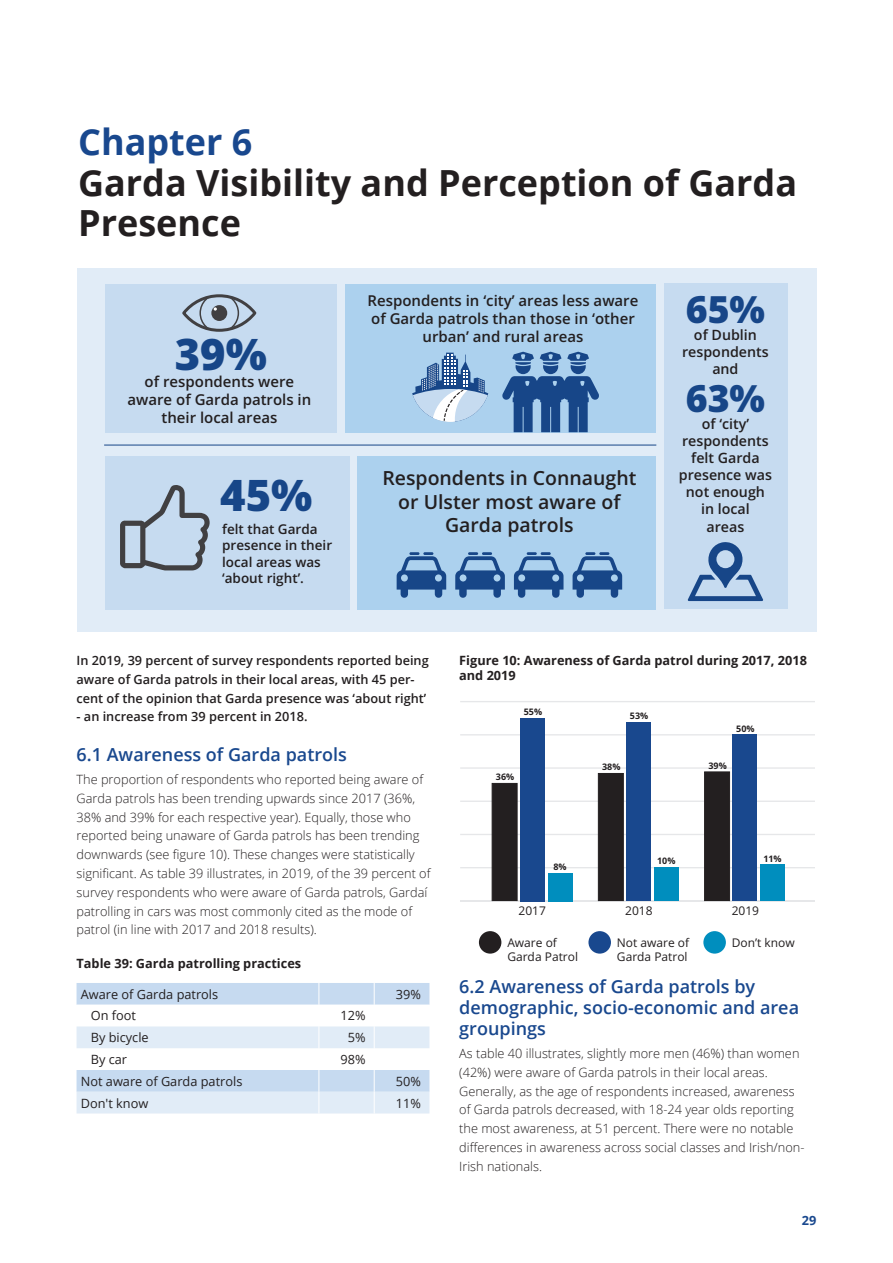
<style>
.page{position:relative;width:893px;height:1263px;background:#fff}
.page>*{position:absolute;margin:0;border:0;box-sizing:border-box;transform-origin:0 0}
.t1{font:800 43.5px "Open Sans";color:#174688}
.t2{font:800 37.5px "Open Sans";color:#174688}
.t3{font:700 36px/40.5px "Open Sans";color:#231f20}
.t4{font:700 36px "Open Sans";color:#19488e}
.t5{font:600 19.5px/23.4px "Open Sans";color:#231f20;text-align:center}
.t6{font:600 18px/21px "Open Sans";color:#19488e}
.t7{font:600 15px/18px "Open Sans";color:#231f20;text-align:center}
.t8{font:600 14.25px/17.1px "Open Sans";color:#231f20;text-align:center}
.t9{font:600 13.5px/16.2px "Open Sans";color:#231f20}
.t10{font:300 12.75px/18.8px "Open Sans";color:#231f20}
.t11{font:600 12.75px/18.8px "Open Sans";color:#231f20}
.t12{font:12.75px "Open Sans";color:#231f20}
.t13{font:700 12.75px/15px "Open Sans";color:#231f20}
.t14{font:700 12.75px "Open Sans";color:#19488e}
.t15{font:12px/14.4px "Open Sans";color:#231f20}
.t16{font:700 9px "Open Sans";color:#231f20}
</style>
<div class="page">
<div style="left:77px;top:268px;width:739px;height:364px;background:#e1ecf7"></div>
<div style="left:358px;top:456px;width:298px;height:153px;background:#acd1ee"></div>
<div style="left:345px;top:284px;width:311px;height:149px;background:#acd1ee"></div>
<div style="left:664px;top:284px;width:124px;height:325px;background:#c6dbf0"></div>
<div style="left:105px;top:456px;width:245px;height:153px;background:#c6dbf0"></div>
<div style="left:105px;top:284px;width:231px;height:149px;background:#c6dbf0"></div>
<hr style="left:104px;top:445px;width:552px;height:1px;background:#174688">
<svg style="left:199px;top:298px;width:40px;height:30px"></svg>
<div style="left:182px;top:294px;width:74px;height:38px;border:3px solid #414042;border-radius:50%"></div>
<svg style="left:502px;top:352px;width:97px;height:80px"></svg>
<svg style="left:120px;top:485px;width:90px;height:85px"></svg>
<svg style="left:412px;top:353px;width:76px;height:69px"></svg>
<svg style="left:687px;top:542px;width:76px;height:59px"></svg>
<svg style="left:397px;top:552px;width:49px;height:46px"></svg>
<svg style="left:455px;top:552px;width:50px;height:46px"></svg>
<svg style="left:514px;top:552px;width:49px;height:46px"></svg>
<svg style="left:573px;top:552px;width:49px;height:46px"></svg>
<svg style="left:77px;top:983px;width:352px;height:130px"></svg>
<hr style="left:460px;top:900px;width:354px;height:1px;background:#e6e7e9">
<hr style="left:460px;top:867px;width:354px;height:1px;background:#e6e7e9">
<hr style="left:460px;top:834px;width:354px;height:1px;background:#e6e7e9">
<hr style="left:460px;top:800px;width:354px;height:2px;background:#e6e7e9">
<hr style="left:460px;top:767px;width:354px;height:2px;background:#e6e7e9">
<hr style="left:460px;top:734px;width:354px;height:1px;background:#e6e7e9">
<hr style="left:460px;top:701px;width:354px;height:1px;background:#e6e7e9">
<div style="left:548px;top:873px;width:25px;height:28px;background:#008ebe"></div>
<div style="left:520px;top:718px;width:25px;height:183px;background:#19488e"></div>
<div style="left:492px;top:783px;width:25px;height:118px;background:#231f20"></div>
<div style="left:654px;top:867px;width:25px;height:34px;background:#008ebe"></div>
<div style="left:626px;top:722px;width:25px;height:179px;background:#19488e"></div>
<div style="left:598px;top:773px;width:26px;height:128px;background:#231f20;border:1px solid #231f20"></div>
<div style="left:760px;top:865px;width:25px;height:36px;background:#008ebe"></div>
<div style="left:732px;top:735px;width:25px;height:166px;background:#19488e"></div>
<div style="left:704px;top:771px;width:26px;height:130px;background:#231f20;border:1px solid #231f20"></div>
<div style="left:479px;top:931px;width:22px;height:22px;background:#231f20;border-radius:50%"></div>
<div style="left:588px;top:931px;width:23px;height:22px;background:#19488e;border-radius:50%"></div>
<div style="left:703px;top:931px;width:23px;height:22px;background:#008ebe;border-radius:50%"></div>
<h3 class="t4" style="left:78px;top:117px;width:176px">Chapter 6</h3>
<h3 class="t3" style="left:78px;top:161px;width:720px">Garda Visibility and Perception of Garda<br>Presence</h3>
<h1 class="t1" style="left:175px;top:321px;width:94px">39%</h1>
<p class="t7" style="left:128px;top:373px;width:185px">of respondents were aware of Garda patrols in their local areas</p>
<h1 class="t1" style="left:220px;top:462px;width:94px">45%</h1>
<p class="t7" style="left:368px;top:291px;width:272px">Respondents in ‘city’ areas less aware of Garda patrols than those in ‘other urban’ and rural areas</p>
<h3 class="t5" style="left:382px;top:466px;width:256px">Respondents in Connaught or Ulster most aware of</h3>
<p class="t9" style="left:222px;top:521px;width:97px">felt that Garda</p>
<h3 class="t5" style="left:445px;top:513px;width:130px">Garda patrols</h3>
<p class="t9" style="left:222px;top:537px;width:111px">presence in their local areas was ‘about right’.</p>
<h2 class="t2" style="left:686px;top:281px;width:81px">65%</h2>
<p class="t8" style="left:682px;top:326px;width:88px">of Dublin respondents and</p>
<h2 class="t2" style="left:686px;top:370px;width:81px">63%</h2>
<p class="t8" style="left:679px;top:415px;width:95px">of ‘city’ respondents felt Garda presence was not enough in local<br>areas</p>
<p class="t11" style="left:77px;top:651px;width:354px">In 2019, 39 percent of survey respondents reported being aware of Garda patrols in their local areas, with 45 per&shy;cent of the opinion that Garda presence was ‘about right’</p>
<p class="t11" style="left:77px;top:707px;width:233px">- an increase from 39 percent in 2018.</p>
<h3 class="t6" style="left:77px;top:744px;width:272px">6.1 Awareness of Garda patrols</h3>
<p class="t10" style="left:77px;top:770px;width:356px">The proportion of respondents who reported being aware of Garda patrols has been trending upwards since 2017 (36%, 38% and 39% for each respective year). Equally, those who reported being unaware of Garda patrols has been trending downwards (see figure 10). These changes were statistically significant. As table 39 illustrates, in 2019, of the 39 percent of survey respondents who were aware of Garda patrols, Gardaí patrolling in cars was most commonly cited as the mode of patrol (in line with 2017 and 2018 results).</p>
<p class="t13" style="left:77px;top:955px;width:226px">Table 39: Garda patrolling practices</p>
<p class="t12" style="left:81px;top:985px;width:139px">Aware of Garda patrols</p>
<p class="t12" style="left:396px;top:985px;width:27px">39%</p>
<p class="t12" style="left:91px;top:1007px;width:47px">On foot</p>
<p class="t12" style="left:341px;top:1007px;width:27px">12%</p>
<p class="t12" style="left:91px;top:1029px;width:59px">By bicycle</p>
<p class="t12" style="left:348px;top:1029px;width:19px">5%</p>
<p class="t12" style="left:91px;top:1051px;width:38px">By car</p>
<p class="t12" style="left:341px;top:1051px;width:27px">98%</p>
<p class="t12" style="left:81px;top:1072px;width:163px">Not aware of Garda patrols</p>
<p class="t12" style="left:396px;top:1072px;width:27px">50%</p>
<p class="t12" style="left:81px;top:1094px;width:69px">Don't know</p>
<p class="t12" style="left:396px;top:1094px;width:27px">11%</p>
<p class="t13" style="left:459px;top:653px;width:349px">Figure 10: Awareness of Garda patrol during 2017, 2018 and 2019</p>
<p class="t16" style="left:524px;top:705px;width:20px">55%</p>
<p class="t16" style="left:496px;top:771px;width:20px">36%</p>
<p class="t16" style="left:553px;top:860px;width:15px">8%</p>
<p class="t16" style="left:630px;top:710px;width:20px">53%</p>
<p class="t16" style="left:602px;top:761px;width:20px">38%</p>
<p class="t16" style="left:736px;top:722px;width:20px">50%</p>
<p class="t16" style="left:708px;top:759px;width:20px">39%</p>
<p class="t16" style="left:657px;top:855px;width:20px">10%</p>
<p class="t16" style="left:763px;top:852px;width:20px">11%</p>
<p class="t15" style="left:519px;top:903px;width:29px">2017</p>
<p class="t15" style="left:625px;top:903px;width:29px">2018</p>
<p class="t15" style="left:732px;top:903px;width:29px">2019</p>
<p class="t15" style="left:507px;top:935px;width:72px">Aware of<br>Garda Patrol</p>
<p class="t15" style="left:617px;top:935px;width:74px">Not aware of<br>Garda Patrol</p>
<p class="t15" style="left:732px;top:935px;width:64px">Don’t know</p>
<h3 class="t6" style="left:459px;top:975px;width:341px">6.2 Awareness of Garda patrols by demographic, socio-economic and area groupings</h3>
<p class="t10" style="left:459px;top:1044px;width:347px">As table 40 illustrates, slightly more men (46%) than women (42%) were aware of Garda patrols in their local areas.<br>Generally, as the age of respondents increased, awareness of Garda patrols decreased, with 18-24 year olds reporting the most awareness, at 51 percent. There were no notable differences in awareness across social classes and Irish/non-Irish nationals.</p>
<p class="t14" style="left:802px;top:1211px;width:16px">29</p>
</div>
